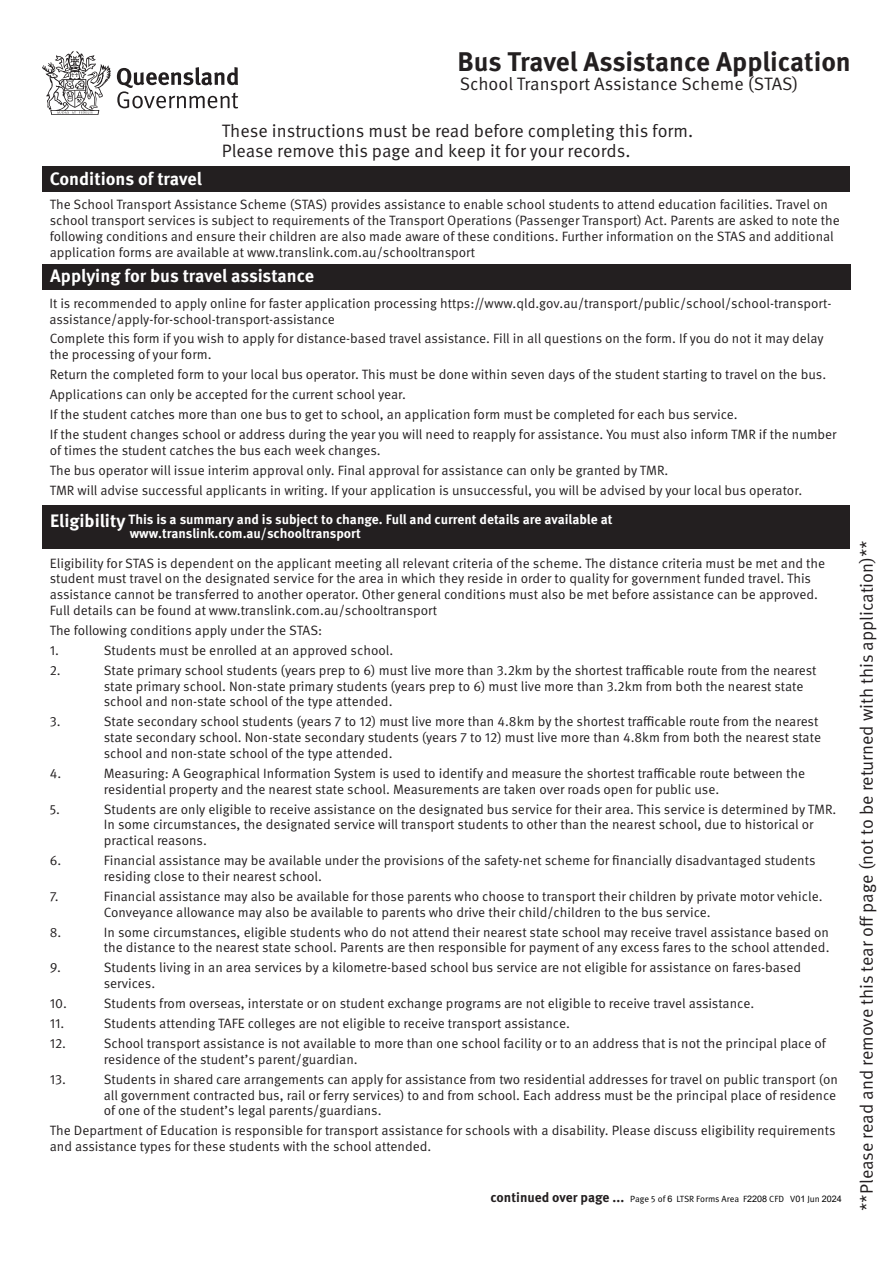
<style>
.page{position:relative;width:893px;height:1263px;background:#fff}
.page>*{position:absolute;margin:0;border:0;box-sizing:border-box;transform-origin:0 0}
.t1{font:700 27px "Meta Pro";letter-spacing:-.005em;color:#231f20}
.t2{font:18px "Meta Pro Norm";color:#231f20}
.t3{font:700 18px "Meta Pro";letter-spacing:-.005em;color:#fff}
.t4{font:13.5px/15.8px "Meta Pro Norm";color:#231f20}
.t5{font:700 13.5px "Meta Pro";letter-spacing:-.005em;color:#fff}
.t6{font:700 13.5px "Meta Pro";color:#231f20}
.Paragraph_Style7{font:9px "Meta Pro Norm";color:#000}
.s1{font-family:"Arial"}
</style>
<div class="page">
<svg style="left:117px;top:67px;width:121px;height:41px"></svg>
<svg style="left:42px;top:51px;width:69px;height:64px"></svg>
<div style="left:42px;top:166px;width:808px;height:26px;background:#231f20"></div>
<div style="left:42px;top:264px;width:808px;height:26px;background:#231f20"></div>
<div style="left:42px;top:505px;width:808px;height:44px;background:#231f20"></div>
<p class="t1" style="left:457px;top:41px;width:395px">Bus Travel Assistance Application</p>
<p class="t2" style="left:460px;top:70px;width:340px">School Transport Assistance Scheme (STAS)</p>
<p class="t2" style="left:222px;top:117px;width:473px">These instructions must be read before completing this form.</p>
<p class="t2" style="left:222px;top:137px;width:410px">Please remove this page and keep it for your records.</p>
<p class="t3" style="left:50px;top:165px;width:154px">Conditions of travel</p>
<p class="t4" style="left:50px;top:196px;width:792px">The School Transport Assistance Scheme (STAS) provides assistance to enable school students to attend education facilities. Travel on school transport services is subject to requirements of the Transport Operations (Passenger Transport) Act. Parents are asked to note the following conditions and ensure their children are also made aware of these conditions. Further information on the STAS and additional application forms are available at www.translink.com.au/schooltransport</p>
<p class="t3" style="left:50px;top:262px;width:265px">Applying for bus travel assistance</p>
<p class="t4" style="left:49px;top:295px;width:783px">It is recommended to apply online for faster application processing https://www.qld.gov.au/transport/public/school/school-transport&shy;assistance/apply-for-school-transport-assistance</p>
<p class="t4" style="left:50px;top:330px;width:775px">Complete this form if you wish to apply for distance-based travel assistance. Fill in all questions on the form. If you do not it may delay the processing of your form.</p>
<p class="t4" style="left:50px;top:366px;width:778px">Return the completed form to your local bus operator. This must be done within seven days of the student starting to travel on the bus.</p>
<p class="t4" style="left:50px;top:386px;width:358px">Applications can only be accepted for the current school year.</p>
<p class="t4" style="left:50px;top:406px;width:689px">If the student catches more than one bus to get to school, an application form must be completed for each bus service.</p>
<p class="t4" style="left:50px;top:426px;width:788px">If the student changes school or address during the year you will need to reapply for assistance. You must also inform TMR if the number of times the student catches the bus each week changes.</p>
<p class="t4" style="left:50px;top:461px;width:620px">The bus operator will issue interim approval only. Final approval for assistance can only be granted by TMR.</p>
<p class="t4" style="left:50px;top:481px;width:754px">TMR will advise successful applicants in writing. If your application is unsuccessful, you will be advised by your local bus operator.</p>
<p class="t3" style="left:50px;top:507px;width:77px">Eligibility</p>
<p class="t5" style="left:129px;top:509px;width:485px">This is a summary and is subject to change. Full and current details are available at</p>
<p class="t5" style="left:130px;top:522px;width:233px">www.translink.com.au/schooltransport</p>
<p class="t4" style="left:50px;top:554px;width:777px">Eligibility for STAS is dependent on the applicant meeting all relevant criteria of the scheme. The distance criteria must be met and the student must travel on the designated service for the area in which they reside in order to quality for government funded travel. This assistance cannot be transferred to another operator. Other general conditions must also be met before assistance can be approved.<br>Full details can be found at www.translink.com.au/schooltransport</p>
<p class="t4" style="left:50px;top:621px;width:274px">The following conditions apply under the STAS:</p>
<p class="t4" style="left:50px;top:641px;width:11px">1.</p>
<p class="t4" style="left:104px;top:641px;width:291px">Students must be enrolled at an approved school.</p>
<p class="t4" style="left:50px;top:661px;width:13px">2.</p>
<p class="t4" style="left:104px;top:661px;width:714px">State primary school students (years prep to 6) must live more than 3.2km by the shortest trafficable route from the nearest state primary school. Non-state primary students (years prep to 6) must live more than 3.2km from both the nearest state school and non-state school of the type attended.</p>
<p class="t4" style="left:50px;top:713px;width:12px">3.</p>
<p class="t4" style="left:104px;top:713px;width:719px">State secondary school students (years 7 to 12) must live more than 4.8km by the shortest trafficable route from the nearest state secondary school. Non-state secondary students (years 7 to 12) must live more than 4.8km from both the nearest state school and non-state school of the type attended.</p>
<p class="t4" style="left:50px;top:764px;width:13px">4.</p>
<p class="t4" style="left:104px;top:764px;width:703px">Measuring: A Geographical Information System is used to identify and measure the shortest trafficable route between the residential property and the nearest state school. Measurements are taken over roads open for public use.</p>
<p class="t4" style="left:50px;top:800px;width:12px">5.</p>
<p class="t4" style="left:104px;top:800px;width:734px">Students are only eligible to receive assistance on the designated bus service for their area. This service is determined by TMR.<br>In some circumstances, the designated service will transport students to other than the nearest school, due to historical or practical reasons.</p>
<p class="t4" style="left:50px;top:852px;width:13px">6.</p>
<p class="t4" style="left:104px;top:852px;width:713px">Financial assistance may be available under the provisions of the safety-net scheme for financially disadvantaged students residing close to their nearest school.</p>
<p class="t4" style="left:50px;top:887px;width:10px">7.</p>
<p class="t4" style="left:104px;top:887px;width:720px">Financial assistance may also be available for those parents who choose to transport their children by private motor vehicle.<br>Conveyance allowance may also be available to parents who drive their child/children to the bus service.</p>
<p class="t4" style="left:50px;top:923px;width:13px">8.</p>
<p class="t4" style="left:104px;top:923px;width:727px">In some circumstances, eligible students who do not attend their nearest state school may receive travel assistance based on the distance to the nearest state school. Parents are then responsible for payment of any excess fares to the school attended.</p>
<p class="t4" style="left:50px;top:959px;width:13px">9.</p>
<p class="t4" style="left:104px;top:959px;width:699px">Students living in an area services by a kilometre-based school bus service are not eligible for assistance on fares-based services.</p>
<p class="t4" style="left:50px;top:995px;width:19px">10.</p>
<p class="t4" style="left:104px;top:995px;width:652px">Students from overseas, interstate or on student exchange programs are not eligible to receive travel assistance.</p>
<p class="t4" style="left:50px;top:1015px;width:16px">11.</p>
<p class="t4" style="left:104px;top:1015px;width:468px">Students attending TAFE colleges are not eligible to receive transport assistance.</p>
<p class="t4" style="left:50px;top:1035px;width:18px">12.</p>
<p class="t4" style="left:104px;top:1035px;width:724px">School transport assistance is not available to more than one school facility or to an address that is not the principal place of residence of the student’s parent/guardian.</p>
<p class="t4" style="left:50px;top:1070px;width:18px">13.</p>
<p class="t4" style="left:104px;top:1070px;width:736px">Students in shared care arrangements can apply for assistance from two residential addresses for travel on public transport (on all government contracted bus, rail or ferry services) to and from school. Each address must be the principal place of residence of one of the student’s legal parents/guardians.</p>
<p class="t4" style="left:50px;top:1122px;width:787px">The Department of Education is responsible for transport assistance for schools with a disability. Please discuss eligibility requirements and assistance types for these students with the school attended.</p>
<p class="t6" style="left:491px;top:1187px;width:135px">continued over page ...</p>
<p class="Paragraph_Style7" style="left:630px;top:1192px;width:213px">Page 5 of <span class="s1">6</span> LTSR Forms Area F<span class="s1">2208</span> CFD V<span class="s1">01</span> Jun <span class="s1">2024</span></p>
<p class="t2" style="left:853px;top:1211px;width:672px;rotate:-90deg">**Please read and remove this tear off page (not to be returned with this application)**</p>
</div>
